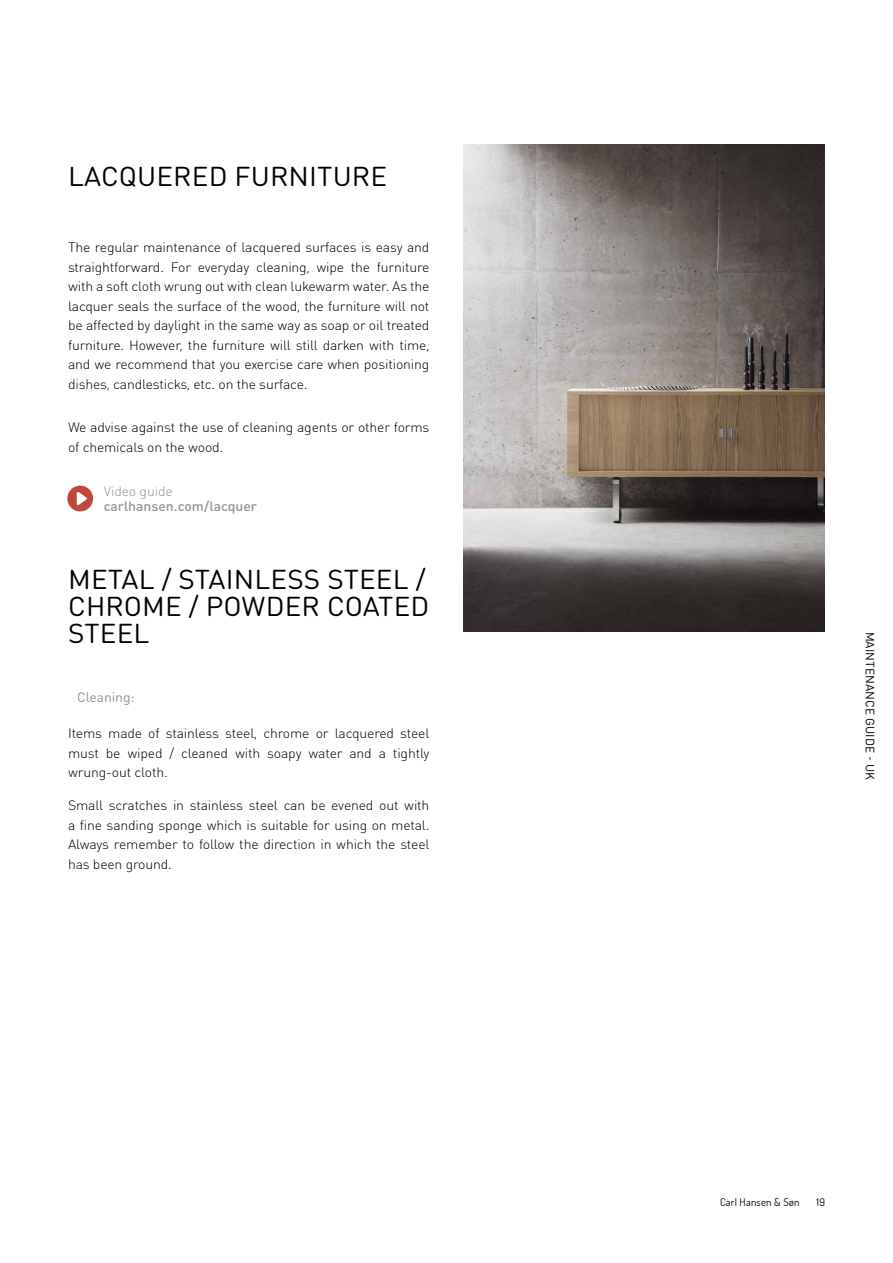
<style>
.page{position:relative;width:893px;height:1263px;background:#fff}
.page>*{position:absolute;margin:0;border:0;box-sizing:border-box;transform-origin:0 0}
.t1{font:27px/27px "DIN Round Pro";letter-spacing:.005em;color:#000}
.t2{font:300 13.5px/19.5px "DIN Round Pro";letter-spacing:-.01em;color:#000;text-align:justify}
.t3{font:500 13.5px "DIN Round Pro";color:#98938b}
.t4{font:300 13.5px "DIN Round Pro";letter-spacing:-.01em;color:#98938b}
.t5{font:13.5px "DIN Round Pro";letter-spacing:-.01em;color:#98938b}
.t6{font:12px "DIN Round Pro";letter-spacing:.005em;color:#000}
.t7{font:10.5px "Dosis";letter-spacing:.02em;color:#000}
</style>
<div class="page">
<img style="left:463px;top:145px;width:362px;height:486px">
<svg style="left:67px;top:486px;width:26px;height:25px"></svg>
<h1 class="t1" style="left:68px;top:162px;width:106px">LACQUERE</h1>
<h1 class="t1" style="left:209px;top:162px;width:78px">D FURNIT</h1>
<h1 class="t1" style="left:333px;top:162px;width:36px">URE</h1>
<p class="t2" style="left:68px;top:237px;width:363px">The regular maintenance of lacquered surfaces is easy and straightforward. For everyday cleaning, wipe the furniture with a soft cloth wrung out with clean lukewarm water. As the lacquer seals the surface of the wood, the furniture will not be affected by daylight in the same way as soap or oil treated furniture. However, the furniture will still darken with time, and we recommend that you exercise care when positioning dishes, candlesticks, etc. on the surface.</p>
<p class="t2" style="left:68px;top:417px;width:363px">We advise against the use of cleaning agents or other forms of chemicals on the wood.</p>
<p class="t4" style="left:104px;top:482px;width:70px">Video guide</p>
<p class="t3" style="left:104px;top:497px;width:155px">carlhansen.com/lacquer</p>
<h1 class="t1" style="left:68px;top:565px;width:363px">METAL / STAINLESS STEEL /<br>CHROME / POWDER COATED<br>STEE</h1>
<h1 class="t1" style="left:134px;top:619px;width:17px">L</h1>
<p class="t5" style="left:77px;top:688px;width:59px">Cleaning:</p>
<p class="t2" style="left:68px;top:723px;width:363px">Items made of stainless steel, chrome or lacquered steel must be wiped / cleaned with soapy water and a tightly wrung-out cloth.</p>
<p class="t2" style="left:68px;top:795px;width:363px">Small scratches in stainless steel can be evened out with a fine sanding sponge which is suitable for using on metal.<br>Always remember to follow the direction in which the steel has been ground.</p>
<p class="t6" style="left:878px;top:631px;width:150px;rotate:90deg">Maintenance guide - UK</p>
<p class="t7" style="left:720px;top:1195px;width:81px">Carl Hansen &amp; Søn</p>
<p class="t7" style="left:817px;top:1195px;width:10px">19</p>
</div>
